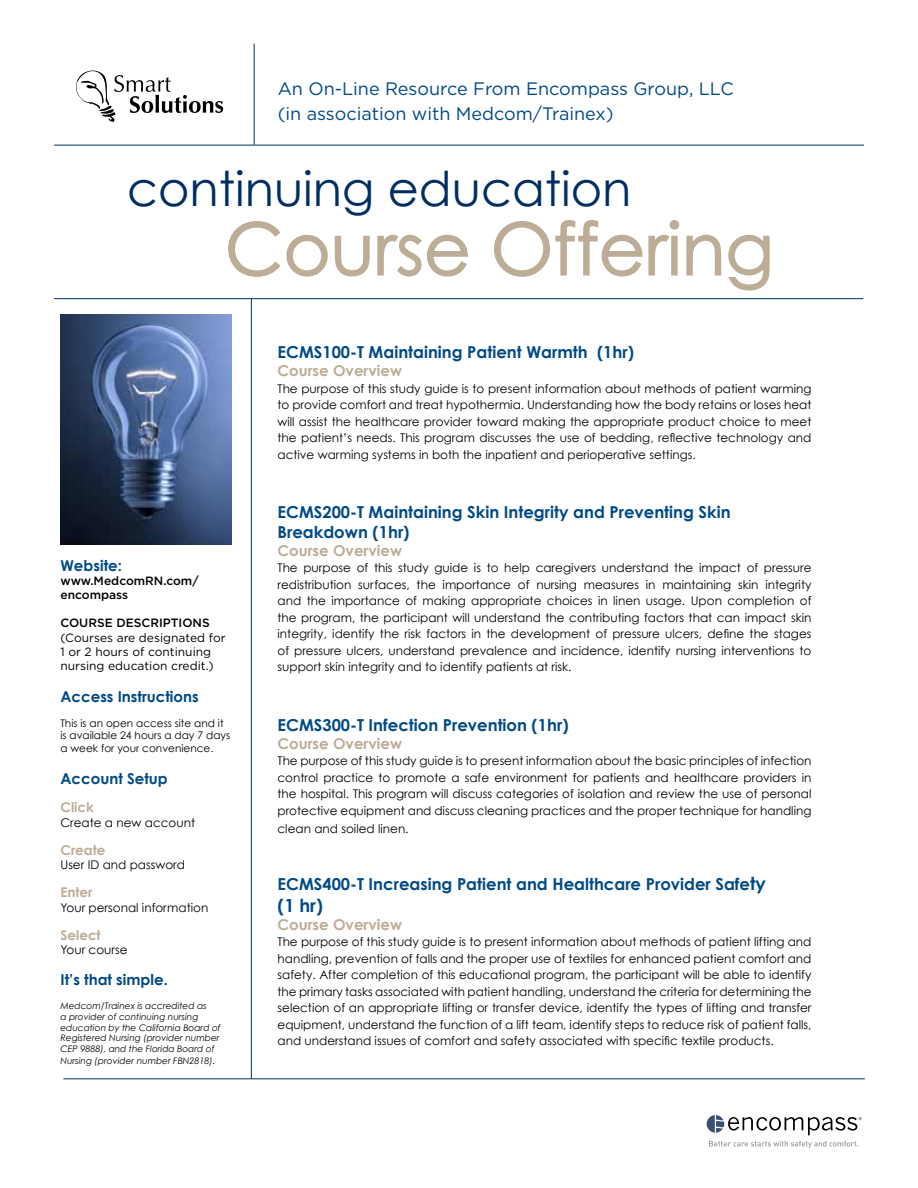
<style>
.page{position:relative;width:918px;height:1188px;background:#fff}
.page>*{position:absolute;margin:0;border:0;box-sizing:border-box;transform-origin:0 0}
.t1{font:72px "Century Gothic";color:#bdad96}
.t2{font:48px "Century Gothic";color:#002e63}
.t3{font:18px/25.5px "Gotham";color:#004a85}
.t4{font:700 18px "Century Gothic";color:#004a85}
.t5{font:700 16.5px/19.8px "Century Gothic";color:#004a85}
.t6{font:700 15px "Century Gothic";color:#bdad96}
.t7{font:700 15px "Century Gothic";color:#004a85}
.t8{font:700 13.5px "Century Gothic";color:#bdad96}
.t9{font:12px/16.5px "Century Gothic";color:#000;text-align:justify}
.t10{font:12px/14.2px "Gotham";color:#000}
.t11{font:500 12px/14.2px "Gotham";color:#000}
.t12{font:10.5px/12.6px "Century Gothic";color:#000}
.t13{font:italic 9px/10.8px "Century Gothic";color:#000}
.s1{font-size:9.75px}
.s2{font-size:18px}
</style>
<div class="page">
<img style="left:60px;top:315px;width:171px;height:230px">
<svg style="left:76px;top:70px;width:147px;height:52px"></svg>
<svg style="left:228px;top:221px;width:142px;height:56px"></svg>
<svg style="left:377px;top:234px;width:91px;height:43px"></svg>
<svg style="left:494px;top:220px;width:186px;height:57px"></svg>
<svg style="left:686px;top:234px;width:84px;height:57px"></svg>
<hr style="left:54px;top:145px;width:810px;height:1px;background:#002e63">
<hr style="left:54px;top:298px;width:809px;height:1px;background:#002e63">
<hr style="left:254px;top:44px;width:1px;height:101px;background:#002e63">
<hr style="left:251px;top:298px;width:1px;height:780px;background:#002e63">
<hr style="left:63px;top:1078px;width:802px;height:1px;background:#002e63">
<svg style="left:707px;top:1115px;width:155px;height:20px"></svg>
<svg style="left:709px;top:1141px;width:149px;height:7px"></svg>
<h3 class="t3" style="left:278px;top:75px;width:458px">An On-Line Resource From Encompass Group, LLC (in association with Medcom/Trainex)</h3>
<h2 class="t2" style="left:127px;top:159px;width:506px">continuing education</h2>
<h1 class="t1" style="left:225px;top:205px;width:551px">Course Offering</h1>
<p class="t7" style="left:60px;top:556px;width:63px">Website:</p>
<p class="t11" style="left:60px;top:573px;width:140px">www.MedcomRN.com/ encompass</p>
<p class="t11" style="left:60px;top:616px;width:151px">COURSE DESCRIPTIONS</p>
<p class="t10" style="left:60px;top:630px;width:167px">(Courses are designated for<br>1 or 2 hours of continuing nursing education credit.)</p>
<p class="t7" style="left:60px;top:687px;width:140px">Access Instructions</p>
<p class="t12" style="left:60px;top:716px;width:171px">This is an open access site and it is available 24 hours a day 7 days a week for your convenience.</p>
<p class="t7" style="left:60px;top:769px;width:109px">Account Setup</p>
<p class="t8" style="left:60px;top:799px;width:35px">Click</p>
<p class="t9" style="left:60px;top:814px;width:136px">Create a new account</p>
<p class="t8" style="left:60px;top:841px;width:47px">Create</p>
<p class="t9" style="left:60px;top:856px;width:126px">User ID and password</p>
<p class="t8" style="left:60px;top:884px;width:34px">Enter</p>
<p class="t9" style="left:60px;top:899px;width:149px">Your personal information</p>
<p class="t8" style="left:60px;top:926px;width:42px">Select</p>
<p class="t9" style="left:60px;top:941px;width:69px">Your course</p>
<p class="t7" style="left:60px;top:970px;width:109px">It’s that simple.</p>
<p class="t13" style="left:60px;top:1000px;width:162px">Medcom/Trainex is accredited as<br>a provider of continuing nursing education by the California Board of Registered Nursing (provider number CEP 9888), and the Florida Board of</p>
<p class="t13" style="left:60px;top:1055px;width:156px">Nursing (provider number FBN2818)<span class="s1">.</span></p>
<h3 class="t5" style="left:278px;top:342px;width:358px">ECMS100-T Maintaining Patient Warmth (1hr)</h3>
<p class="t6" style="left:278px;top:361px;width:126px">Course Overview</p>
<p class="t9" style="left:278px;top:380px;width:535px">The purpose of this study guide is to present information about methods of patient warming to provide comfort and treat hypothermia. Understanding how the body retains or loses heat will assist the healthcare provider toward making the appropriate product choice to meet the patient’s needs. This program discusses the use of bedding, reflective technology and active warming systems in both the inpatient and perioperative settings.</p>
<h3 class="t5" style="left:278px;top:502px;width:455px">ECMS200-T Maintaining Skin Integrity and Preventing Skin<br>Breakdown (1hr)</h3>
<p class="t6" style="left:278px;top:541px;width:126px">Course Overview</p>
<p class="t9" style="left:278px;top:559px;width:535px">The purpose of this study guide is to help caregivers understand the impact of pressure redistribution surfaces, the importance of nursing measures in maintaining skin integrity and the importance of making appropriate choices in linen usage. Upon completion of the program, the participant will understand the contributing factors that can impact skin integrity, identify the risk factors in the development of pressure ulcers, define the stages of pressure ulcers, understand prevalence and incidence, identify nursing interventions to support skin integrity and to identify patients at risk.</p>
<h3 class="t5" style="left:278px;top:714px;width:293px">ECMS300-T Infection Prevention (1hr)</h3>
<p class="t6" style="left:278px;top:734px;width:126px">Course Overview</p>
<p class="t9" style="left:278px;top:752px;width:535px">The purpose of this study guide is to present information about the basic principles of infection control practice to promote a safe environment for patients and healthcare providers in the hospital. This program will discuss categories of isolation and review the use of personal protective equipment and discuss cleaning practices and the proper technique for handling</p>
<p class="t9" style="left:278px;top:820px;width:133px">clean and soiled linen.</p>
<h3 class="t5" style="left:278px;top:874px;width:490px">ECMS400-T Increasing Patient and Healthcare Provider Safe<span class="s2">ty</span></h3>
<h3 class="t4" style="left:278px;top:894px;width:47px">(1 hr)</h3>
<p class="t6" style="left:278px;top:915px;width:126px">Course Overview</p>
<p class="t9" style="left:278px;top:934px;width:535px">The purpose of this study guide is to present information about methods of patient lifting and handling, prevention of falls and the proper use of textiles for enhanced patient comfort and safety. After completion of this educational program, the participant will be able to identify the primary tasks associated with patient handling, understand the criteria for determining the selection of an appropriate lifting or transfer device, identify the types of lifting and transfer equipment, understand the function of a lift team, identify steps to reduce risk of patient falls, and understand issues of comfort and safety associated with specific textile products.</p>
</div>
